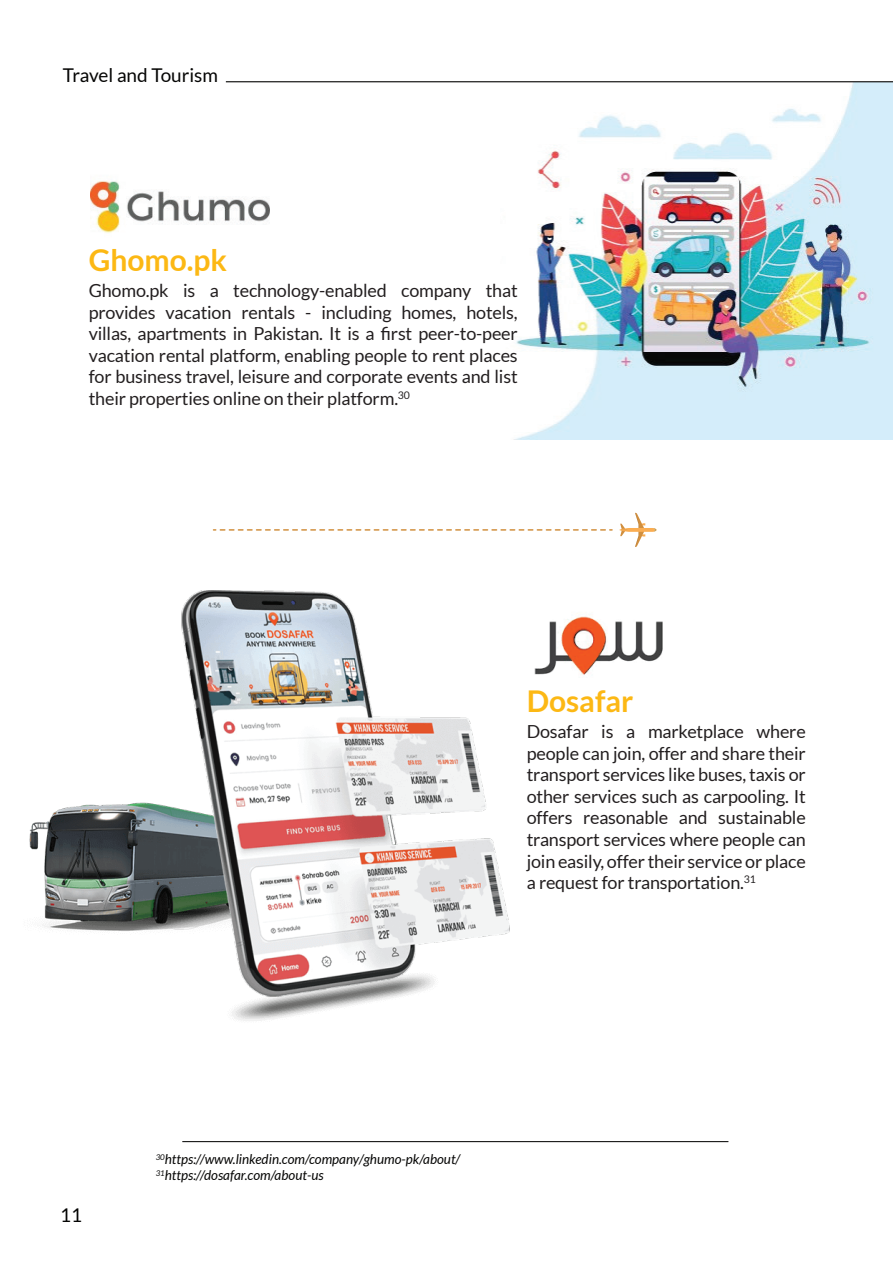
<style>
.page{position:relative;width:893px;height:1263px;background:#fff}
.page>*{position:absolute;margin:0;border:0;box-sizing:border-box;transform-origin:0 0}
.t1{font:700 30px "Lato";color:#fcb814}
.t2{font:19.05px "Lato";color:#050504}
.t3{font:18px/21.6px "Lato";letter-spacing:-.01em;color:#231f20;text-align:justify}
.t4{font:italic 13.5px/16.2px "Lato";color:#050504}
</style>
<div class="page">
<img style="left:500px;top:82px;width:393px;height:358px">
<hr style="left:226px;top:81px;width:667px;height:1px;background:#050504">
<hr style="left:182px;top:1141px;width:546px;height:1px;background:#050504">
<img style="left:90px;top:181px;width:180px;height:52px">
<img style="left:29px;top:590px;width:481px;height:431px">
<img style="left:470px;top:590px;width:193px;height:118px">
<svg style="left:213px;top:529px;width:399px;height:2px"></svg>
<svg style="left:619px;top:513px;width:38px;height:34px"></svg>
<p class="t2" style="left:63px;top:64px;width:157px">Travel and Tourism</p>
<h1 class="t1" style="left:89px;top:243px;width:140px">Ghomo.pk</h1>
<p class="t3" style="left:89px;top:280px;width:431px">Ghomo.pk is a technology-enabled company that provides vacation rentals - including homes, hotels, villas, apartments in Pakistan. It is a first peer-to-peer vacation rental platform, enabling people to rent places for business travel, leisure and corporate events and list their properties online on their platform.<sup>30</sup></p>
<h1 class="t1" style="left:527px;top:684px;width:108px">Dosafar</h1>
<p class="t3" style="left:527px;top:721px;width:281px">Dosafar is a marketplace where people can join, offer and share their transport services like buses, taxis or other services such as carpooling. It offers reasonable and sustainable transport services where people can join easily, offer their service or place a request for transportation.<sup>31</sup></p>
<p class="t2" style="left:60px;top:1205px;width:24px">11</p>
<p class="t4" style="left:156px;top:1151px;width:306px"><sup>30</sup>https://www.linkedin.com/company/ghumo-pk/about/<br><sup>31</sup>https://dosafar.com/about-us</p>
</div>
